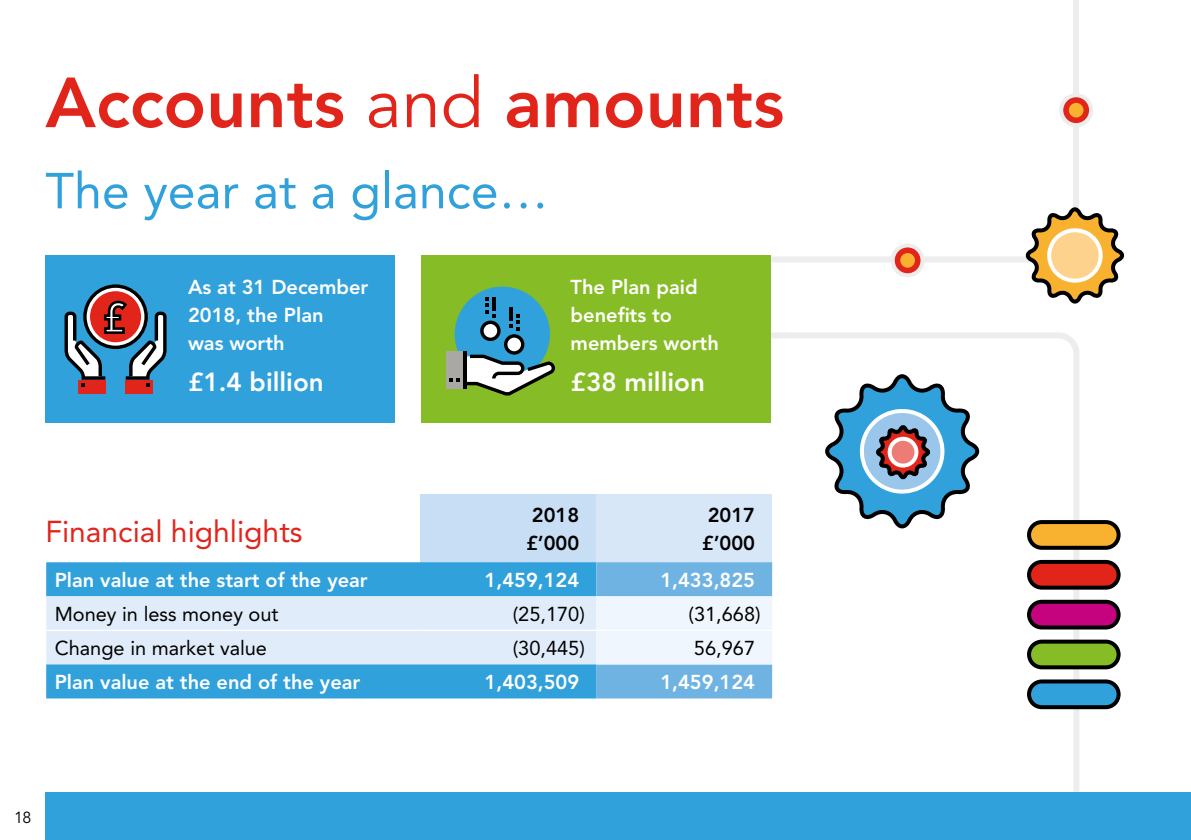
<style>
.page{position:relative;width:1191px;height:840px;background:#fff}
.page>*{position:absolute;margin:0;border:0;box-sizing:border-box;transform-origin:0 0}
.t1{font:800 70px "Avenir";color:#e1251b}
.t2{font:50px "Avenir";color:#31a1dc}
.t3{font:30px "Avenir";color:#e1251b}
.t4{font:800 26px "Avenir";color:#fff}
.t5{font:800 20px/28px "Avenir";color:#fff}
.t6{font:20px "Avenir";color:#000}
.t7{font:800 20px/28px "Avenir";color:#000}
.t8{font:16px "Avenir";color:#000}
.s1{font-weight:400}
</style>
<div class="page">
<svg style="left:764px;top:0;width:317px;height:265px"></svg>
<svg style="left:764px;top:329px;width:318px;height:463px"></svg>
<div style="left:1029px;top:521px;width:89px;height:26px;background:#f9b230;border-radius:13px"></div>
<div style="left:1027px;top:519px;width:93px;height:30px;border:4px solid #000;border-radius:13px"></div>
<div style="left:1029px;top:561px;width:89px;height:26px;background:#e1251b;border-radius:13px"></div>
<div style="left:1027px;top:559px;width:93px;height:30px;border:4px solid #000;border-radius:13px"></div>
<div style="left:1029px;top:601px;width:89px;height:26px;background:#c6037f;border-radius:13px"></div>
<div style="left:1027px;top:599px;width:93px;height:30px;border:4px solid #000;border-radius:13px"></div>
<div style="left:1029px;top:641px;width:89px;height:26px;background:#86bc25;border-radius:13px"></div>
<div style="left:1027px;top:639px;width:93px;height:30px;border:4px solid #000;border-radius:13px"></div>
<div style="left:1029px;top:681px;width:89px;height:25px;background:#31a1dc;border-radius:13px"></div>
<div style="left:1027px;top:679px;width:93px;height:29px;border:4px solid #000;border-radius:13px"></div>
<svg style="left:819px;top:368px;width:165px;height:165px"></svg>
<svg style="left:1021px;top:202px;width:104px;height:102px"></svg>
<div style="left:45px;top:792px;width:1146px;height:47px;background:#31a1dc"></div>
<div style="left:420px;top:494px;width:176px;height:68px;background:#c8def4"></div>
<div style="left:596px;top:494px;width:176px;height:68px;background:#d8e7f8"></div>
<svg style="left:46px;top:562px;width:726px;height:136px;background:#92caeb"></svg>
<hr style="left:46px;top:629px;width:374px;height:1px;background:#fff">
<hr style="left:420px;top:629px;width:176px;height:1px;background:#fff">
<hr style="left:596px;top:629px;width:176px;height:1px;background:#fff">
<div style="left:45px;top:255px;width:350px;height:167px;background:#31a1dc"></div>
<div style="left:126px;top:379px;width:27px;height:14px;background:#e1251b"></div>
<div style="left:78px;top:379px;width:27px;height:14px;background:#e1251b"></div>
<svg style="left:65px;top:284px;width:102px;height:102px"></svg>
<div style="left:421px;top:256px;width:349px;height:166px;background:#86bc25"></div>
<div style="left:455px;top:286px;width:95px;height:95px;background:#31a1dc;border-radius:50%"></div>
<div style="left:446px;top:351px;width:17px;height:37px;background:#a9a8a5"></div>
<svg style="left:466px;top:296px;width:89px;height:99px"></svg>
<svg style="left:449px;top:378px;width:11px;height:3px"></svg>
<hr style="left:463px;top:351px;width:3px;height:37px;background:#000">
<svg style="left:1061px;top:95px;width:30px;height:30px"></svg>
<div style="left:1059px;top:93px;width:34px;height:34px;border:4px solid #ededed;border-radius:50%"></div>
<div style="left:1068px;top:103px;width:15px;height:14px;background:#f9b230;border-radius:50%"></div>
<svg style="left:892px;top:245px;width:30px;height:30px"></svg>
<div style="left:890px;top:243px;width:34px;height:34px;border:4px solid #ededed;border-radius:50%"></div>
<div style="left:900px;top:253px;width:15px;height:14px;background:#f9b230;border-radius:50%"></div>
<h1 class="t1" style="left:45px;top:61px;width:740px">Accounts <span class="s1">and</span> amounts</h1>
<h2 class="t2" style="left:45px;top:162px;width:505px">The year at a glance…</h2>
<p class="t5" style="left:188px;top:273px;width:182px">As at 31 December<br>2018, the Plan<br>was worth</p>
<h3 class="t4" style="left:188px;top:367px;width:137px">£1.4 billion</h3>
<p class="t5" style="left:570px;top:273px;width:150px">The Plan paid benefits to members worth</p>
<h3 class="t4" style="left:570px;top:367px;width:136px">£38 million</h3>
<h3 class="t3" style="left:45px;top:514px;width:259px">Financial highlights</h3>
<p class="t7" style="left:526px;top:500px;width:55px">2018 £’000</p>
<p class="t7" style="left:702px;top:500px;width:55px">2017 £’000</p>
<p class="t5" style="left:55px;top:565px;width:314px">Plan value at the start of the year</p>
<p class="t5" style="left:484px;top:565px;width:96px">1,459,124</p>
<p class="t5" style="left:660px;top:565px;width:96px">1,433,825</p>
<p class="t6" style="left:55px;top:601px;width:225px">Money in less money out</p>
<p class="t6" style="left:512px;top:601px;width:74px">(25,170)</p>
<p class="t6" style="left:688px;top:601px;width:74px">(31,668)</p>
<p class="t6" style="left:55px;top:636px;width:214px">Change in market value</p>
<p class="t6" style="left:512px;top:636px;width:74px">(30,445)</p>
<p class="t6" style="left:694px;top:636px;width:63px">56,967</p>
<p class="t5" style="left:55px;top:667px;width:307px">Plan value at the end of the year</p>
<p class="t5" style="left:484px;top:667px;width:96px">1,403,509</p>
<p class="t5" style="left:660px;top:667px;width:96px">1,459,124</p>
<p class="t8" style="left:14px;top:807px;width:19px">18</p>
</div>
